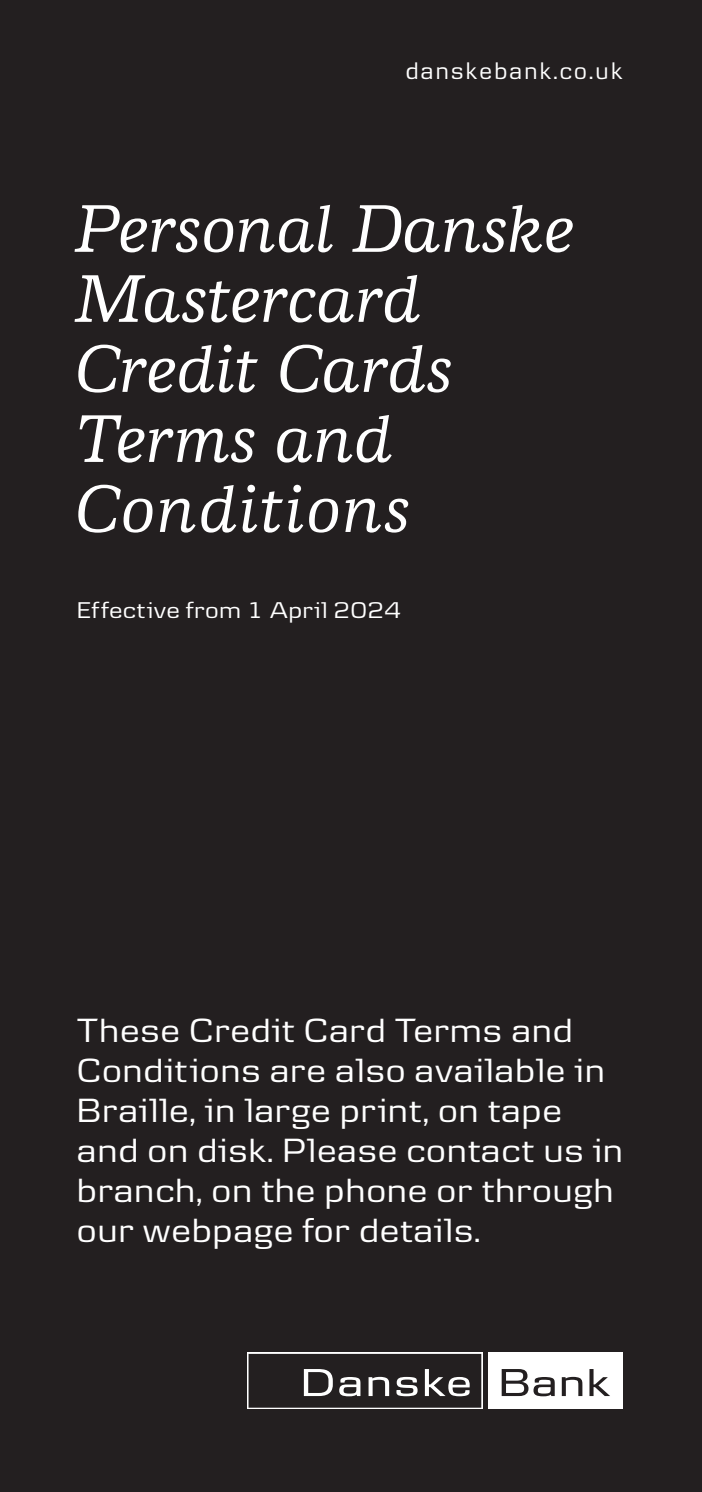
<style>
.page{position:relative;width:702px;height:1492px;background:#fff}
.page>*{position:absolute;margin:0;border:0;box-sizing:border-box;transform-origin:0 0}
.t1{font:italic 500 70px/70px "Danske Human";color:#fff}
.t2{font:35px/40px "Danske Headline";letter-spacing:.04em;color:#fff}
.t3{font:25px "Danske Text";letter-spacing:.065em;color:#fff}
.t4{font:23.75px "Danske Headline";letter-spacing:.04em;color:#fff}
</style>
<div class="page">
<div style="left:0;top:0;width:701px;height:1491px;background:#231f20"></div>
<div style="left:488px;top:1352px;width:135px;height:56px;background:#fff"></div>
<svg style="left:247px;top:1352px;width:235px;height:56px"></svg>
<div style="left:248px;top:1353px;width:233px;height:54px;background:#231f20"></div>
<svg style="left:304px;top:1369px;width:28px;height:26px"></svg>
<svg style="left:339px;top:1377px;width:21px;height:19px"></svg>
<svg style="left:368px;top:1376px;width:21px;height:19px"></svg>
<svg style="left:396px;top:1376px;width:21px;height:20px"></svg>
<svg style="left:424px;top:1369px;width:45px;height:27px"></svg>
<svg style="left:501px;top:1369px;width:53px;height:27px"></svg>
<svg style="left:561px;top:1376px;width:21px;height:19px"></svg>
<svg style="left:589px;top:1369px;width:20px;height:26px"></svg>
<p class="t3" style="left:405px;top:63px;width:219px">danskebank.co.uk</p>
<h1 class="t1" style="left:75px;top:200px;width:501px">Personal Danske<br>Mastercard<br>Credit Cards<br>Terms and<br>Conditions</h1>
<p class="t4" style="left:77px;top:603px;width:325px">Effective from 1 April 2024</p>
<p class="t2" style="left:77px;top:1013px;width:547px">These Credit Card Terms and<br>Conditions are also available in<br>Braille, in large print, on tape and on disk. Please contact us in branch, on the phone or through our webpage for details.</p>
</div>
